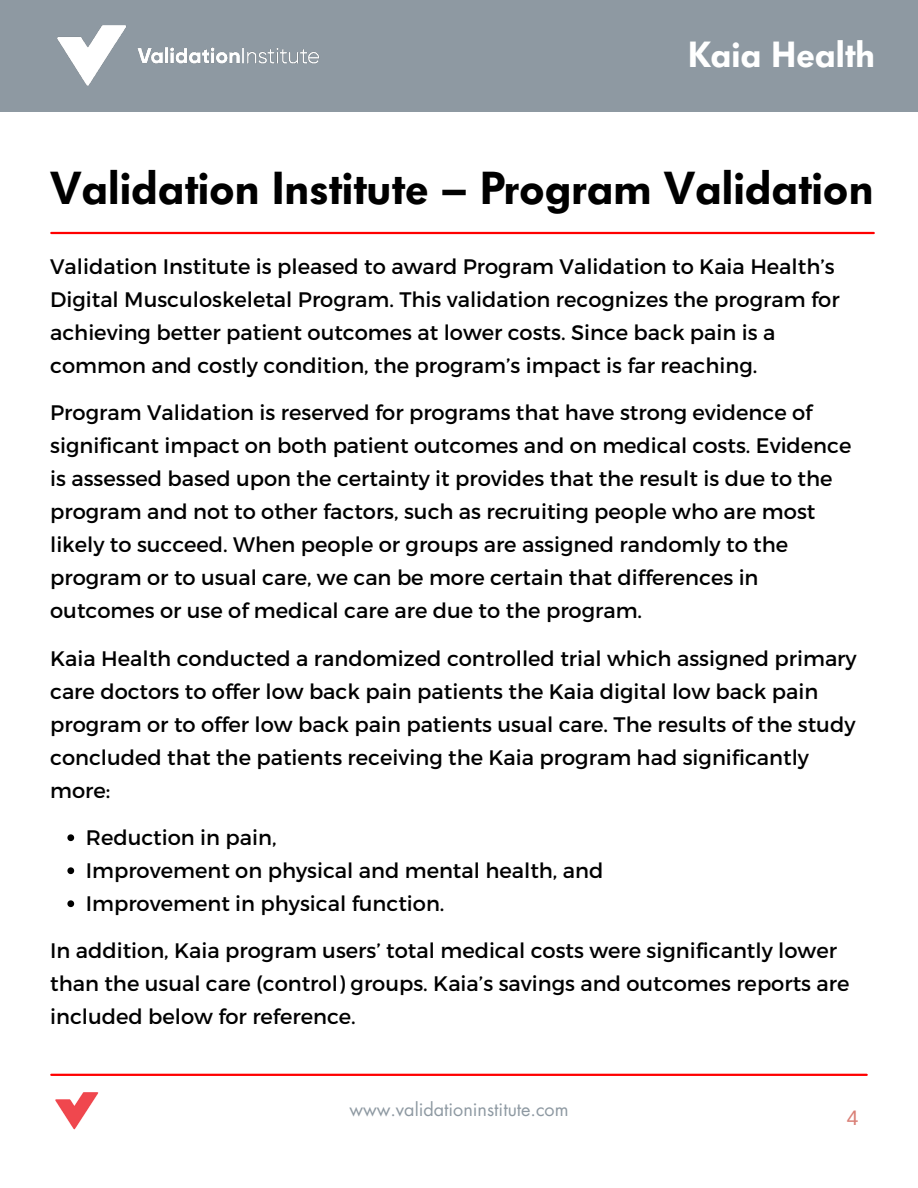
<style>
.page{position:relative;width:918px;height:1188px;background:#fff}
.page>*{position:absolute;margin:0;border:0;box-sizing:border-box;transform-origin:0 0}
.t1{font:600 45.75px "Futura BQ";color:#000}
.t2{font:600 36px "Futura BQ";color:#fff}
.t3{font:21px/33px "Montserrat";color:#000}
.t4{font:21px "Arimo";color:#d97f76}
.t5{font:18px "Futura LT";color:#8e99a2}
</style>
<div class="page">
<div style="left:0;top:0;width:918px;height:112px;background:#8e99a2"></div>
<img style="left:57px;top:25px;width:262px;height:61px">
<hr style="left:51px;top:1074px;width:816px;height:2px;background:#f00">
<img style="left:55px;top:1092px;width:44px;height:38px">
<svg style="left:67px;top:834px;width:7px;height:7px"></svg>
<svg style="left:67px;top:867px;width:7px;height:7px"></svg>
<svg style="left:67px;top:900px;width:7px;height:7px"></svg>
<hr style="left:51px;top:232px;width:823px;height:2px;background:#f00">
<p class="t2" style="left:688px;top:33px;width:188px">Kaia Health</p>
<p class="t1" style="left:50px;top:161px;width:825px">Validation Institute – Program Validation</p>
<h1 class="t3" style="left:50px;top:249px;width:791px">Validation Institute is pleased to award Program Validation to Kaia Health’s Digital Musculoskeletal Program. This validation recognizes the program for achieving better patient outcomes at lower costs. Since back pain is a common and costly condition, the program’s impact is far reaching.</h1>
<h3 class="t3" style="left:50px;top:395px;width:803px">Program Validation is reserved for programs that have strong evidence of significant impact on both patient outcomes and on medical costs. Evidence is assessed based upon the certainty it provides that the result is due to the program and not to other factors, such as recruiting people who are most likely to succeed. When people or groups are assigned randomly to the program or to usual care, we can be more certain that differences in outcomes or use of medical care are due to the program.</h3>
<h3 class="t3" style="left:50px;top:641px;width:808px">Kaia Health conducted a randomized controlled trial which assigned primary care doctors to offer low back pain patients the Kaia digital low back pain program or to offer low back pain patients usual care. The results of the study concluded that the patients receiving the Kaia program had significantly more:</h3>
<h3 class="t3" style="left:86px;top:820px;width:192px">Reduction in pain,</h3>
<p class="t3" style="left:86px;top:853px;width:519px">Improvement on physical and mental health, and</p>
<p class="t3" style="left:86px;top:886px;width:360px">Improvement in physical function.</p>
<p class="t3" style="left:50px;top:933px;width:801px">In addition, Kaia program users’ total medical costs were significantly lower than the usual care (control) groups. Kaia’s savings and outcomes reports are included below for reference.</p>
<h3 class="t5" style="left:349px;top:1098px;width:221px">www.validationinstitute.com</h3>
<p class="t4" style="left:847px;top:1106px;width:13px">4</p>
</div>
